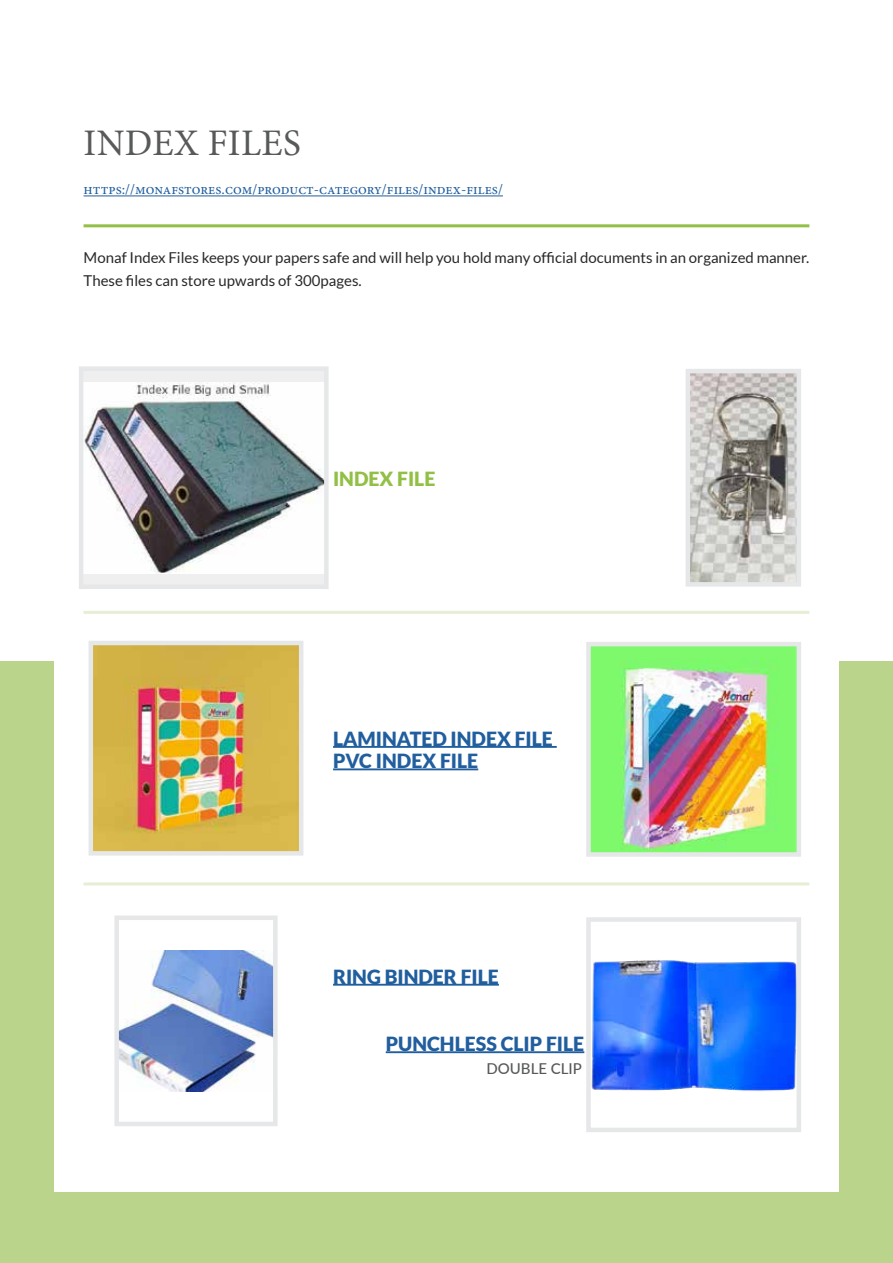
<style>
.page{position:relative;width:893px;height:1263px;background:#fff}
.page>*{position:absolute;margin:0;border:0;box-sizing:border-box;transform-origin:0 0}
.t1{font:37.5px "Minion Pro";letter-spacing:.01em;color:#58595b}
.t2{font:900 19.5px/22.5px "Lato";color:#215e9e}
.t3{font:900 19.5px "Lato";color:#92bf45}
.t4{font:15px/22.5px "Lato";color:#292829}
.t5{font:15px "Minion Pro";color:#215e9e}
.t6{font:500 15px "Lato";color:#58595b}
</style>
<div class="page">
<div style="left:0;top:661px;width:893px;height:602px;background:#bbd48c"></div>
<div style="left:54px;top:54px;width:785px;height:1137px;background:#fff"></div>
<hr style="left:84px;top:196px;width:419px;height:1px;background:#215e9e">
<hr style="left:84px;top:224px;width:725px;height:3px;background:#92bf45">
<hr style="left:84px;top:611px;width:725px;height:3px;background:#e6eed4">
<hr style="left:84px;top:882px;width:725px;height:3px;background:#e6eed4">
<div style="left:81px;top:369px;width:245px;height:218px;background:#efeff0"></div>
<img style="left:84px;top:382px;width:240px;height:191px">
<div style="left:79px;top:366px;width:250px;height:223px;border:4px solid #e6e7e8"></div>
<img style="left:94px;top:646px;width:204px;height:204px">
<div style="left:89px;top:641px;width:214px;height:214px;border:4px solid #e6e7e8"></div>
<hr style="left:333px;top:746px;width:224px;height:2px;background:#215e9e">
<hr style="left:333px;top:768px;width:145px;height:2px;background:#215e9e">
<img style="left:691px;top:374px;width:105px;height:208px">
<div style="left:686px;top:369px;width:115px;height:218px;border:4px solid #e6e7e8"></div>
<hr style="left:333px;top:984px;width:166px;height:2px;background:#215e9e">
<hr style="left:386px;top:1051px;width:198px;height:2px;background:#215e9e">
<img style="left:119px;top:950px;width:154px;height:141px">
<div style="left:114px;top:915px;width:164px;height:211px;border:4px solid #e6e7e8"></div>
<img style="left:591px;top:647px;width:205px;height:205px">
<div style="left:586px;top:642px;width:215px;height:215px;border:4px solid #e6e7e8"></div>
<img style="left:591px;top:960px;width:205px;height:131px">
<div style="left:586px;top:917px;width:215px;height:215px;border:4px solid #e6e7e8"></div>
<h1 class="t1" style="left:84px;top:118px;width:219px">INDEX FILES</h1>
<p class="t5" style="left:84px;top:180px;width:421px">https://monafstores.com/product-category/files/index-files/</p>
<p class="t4" style="left:84px;top:247px;width:727px">Monaf Index Files keeps your papers safe and will help you hold many official documents in an organized manner.<br>These files can store upwards of 300pages.</p>
<h2 class="t3" style="left:333px;top:467px;width:104px">INDEX FILE</h2>
<h2 class="t2" style="left:333px;top:727px;width:221px">LAMINATED INDEX FILE<br>PVC INDEX FILE</h2>
<h2 class="t2" style="left:333px;top:965px;width:167px">RING BINDER FILE</h2>
<h2 class="t2" style="left:386px;top:1032px;width:200px">PUNCHLESS CLIP FILE</h2>
<p class="t6" style="left:486px;top:1057px;width:97px">DOUBLE CLIP</p>
</div>
